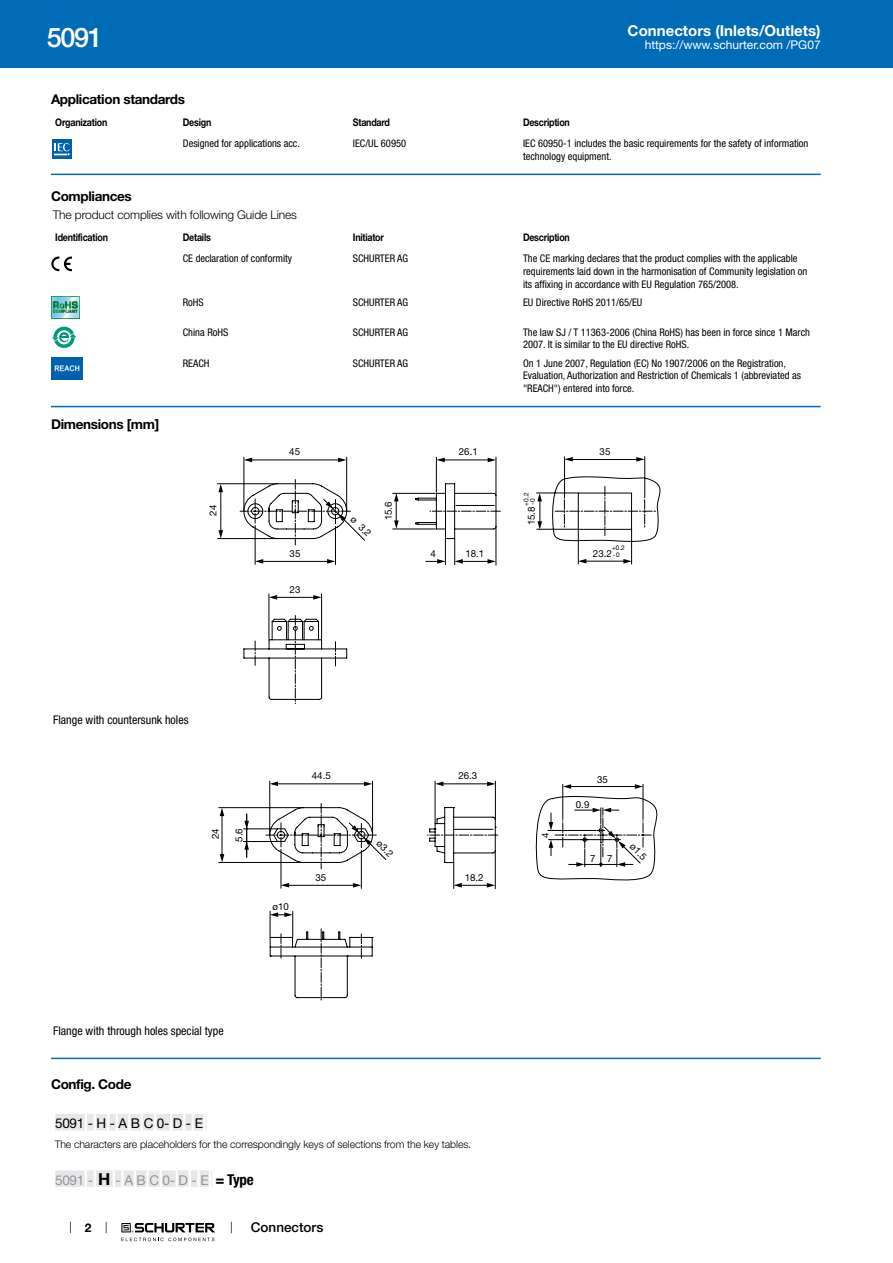
<style>
.page{position:relative;width:893px;height:1263px;background:#fff}
.page>*{position:absolute;margin:0;border:0;box-sizing:border-box;transform-origin:0 0}
.t1{font:500 27px "Helvetica Neue LT";color:#fff}
.t2{font:700 15px "Helvetica Neue LT";color:#fff}
.t3{font:700 13.5px "Helvetica Neue LT";letter-spacing:-.025em;color:#000}
.t4{font:13.5px "Helvetica Neue LT";color:#939598}
.t5{font:13.5px "Helvetica Neue LT";color:#000}
.t6{font:500 13.5px "Helvetica Neue LT";color:#000}
.t7{font:condensed 12px "Helvetica Neue LT";color:#000}
.t8{font:300 12px "Helvetica Neue LT";letter-spacing:-.01em;color:#000}
.t9{font:12px "Helvetica Neue LT";color:#fff}
.t10{font:700 12px "Helvetica Neue LT";color:#000}
.t11{font:condensed 10.5px/12.6px "Helvetica Neue LT";color:#000}
.t12{font:300 10.5px "Helvetica Neue LT";letter-spacing:-.01em;color:#000}
.t13{font:700 10.5px "Helvetica Neue LT";letter-spacing:-.025em;color:#000;scale:.85 1}
.t14{font:9.75px "Helvetica Neue LT";color:#000}
.t15{font:6.45px "Helvetica Neue LT";color:#000}
.s1{font-weight:700;font-size:19.5px;color:#fff}
.s2{font-weight:700;font-size:16.5px;color:#000}
.s3{font-family:"Helvetica Neue LT Std";font-weight:700;font-stretch:condensed;font-size:15px;color:#000}
</style>
<div class="page">
<svg style="left:70px;top:1221px;width:1px;height:12px"></svg>
<svg style="left:121px;top:1223px;width:94px;height:18px"></svg>
<div style="left:0;top:0;width:893px;height:68px;background:#006bb6"></div>
<svg style="left:52px;top:139px;width:20px;height:20px"></svg>
<div style="left:52px;top:139px;width:19px;height:19px;background:#0060a9"></div>
<svg style="left:54px;top:143px;width:16px;height:13px"></svg>
<hr style="left:51px;top:174px;width:770px;height:1px;background:#006bb6">
<svg style="left:51px;top:257px;width:21px;height:14px"></svg>
<img style="left:51px;top:297px;width:29px;height:21px">
<svg style="left:53px;top:327px;width:22px;height:21px"></svg>
<svg style="left:57px;top:330px;width:14px;height:14px"></svg>
<svg style="left:52px;top:332px;width:25px;height:9px"></svg>
<img style="left:51px;top:358px;width:32px;height:21px">
<hr style="left:51px;top:406px;width:770px;height:1px;background:#006bb6">
<svg style="left:243px;top:649px;width:105px;height:51px"></svg>
<svg style="left:217px;top:456px;width:444px;height:193px"></svg>
<svg style="left:537px;top:493px;width:5px;height:8px"></svg>
<svg style="left:537px;top:521px;width:5px;height:9px"></svg>
<svg style="left:394px;top:493px;width:5px;height:8px"></svg>
<svg style="left:394px;top:520px;width:5px;height:9px"></svg>
<svg style="left:218px;top:484px;width:5px;height:8px"></svg>
<svg style="left:219px;top:530px;width:4px;height:8px"></svg>
<svg style="left:636px;top:457px;width:9px;height:5px"></svg>
<svg style="left:564px;top:457px;width:9px;height:5px"></svg>
<svg style="left:487px;top:559px;width:9px;height:5px"></svg>
<svg style="left:437px;top:559px;width:8px;height:5px"></svg>
<svg style="left:455px;top:559px;width:8px;height:5px"></svg>
<svg style="left:327px;top:559px;width:8px;height:5px"></svg>
<svg style="left:255px;top:559px;width:8px;height:5px"></svg>
<svg style="left:313px;top:595px;width:8px;height:5px"></svg>
<svg style="left:269px;top:595px;width:8px;height:5px"></svg>
<svg style="left:623px;top:559px;width:9px;height:4px"></svg>
<svg style="left:578px;top:559px;width:8px;height:4px"></svg>
<svg style="left:488px;top:458px;width:8px;height:4px"></svg>
<svg style="left:436px;top:458px;width:9px;height:4px"></svg>
<svg style="left:338px;top:458px;width:8px;height:4px"></svg>
<svg style="left:244px;top:458px;width:8px;height:4px"></svg>
<svg style="left:240px;top:480px;width:110px;height:65px"></svg>
<svg style="left:218px;top:781px;width:439px;height:219px"></svg>
<hr style="left:51px;top:1058px;width:770px;height:1px;background:#006bb6">
<div style="left:55px;top:1114px;width:151px;height:16px;background:#e6e7e8"></div>
<div style="left:55px;top:1170px;width:157px;height:17px;background:#e6e7e8"></div>
<h1 class="t1" style="left:47px;top:21px;width:57px">5091</h1>
<h2 class="t2" style="left:628px;top:21px;width:195px">Connectors (Inlets/Outlets)</h2>
<p class="t9" style="left:645px;top:38px;width:178px">https://www.schurter.com /PG07</p>
<p class="t3" style="left:51px;top:91px;width:135px">Application standards</p>
<p class="t13" style="left:55px;top:116px;width:63px">Organization</p>
<p class="t13" style="left:183px;top:116px;width:35px">Design</p>
<p class="t13" style="left:353px;top:116px;width:45px">Standard</p>
<p class="t13" style="left:523px;top:116px;width:57px">Description</p>
<p class="t11" style="left:183px;top:137px;width:119px">Designed for applications acc.</p>
<p class="t11" style="left:353px;top:137px;width:55px">IEC/UL 60950</p>
<p class="t11" style="left:523px;top:137px;width:287px">IEC 60950-1 includes the basic requirements for the safety of information technology equipment.</p>
<p class="t3" style="left:51px;top:188px;width:82px">Compliances</p>
<p class="t8" style="left:53px;top:208px;width:246px">The product complies with following Guide Lines</p>
<p class="t13" style="left:55px;top:231px;width:64px">Identification</p>
<p class="t13" style="left:183px;top:231px;width:35px">Details</p>
<p class="t13" style="left:353px;top:231px;width:38px">Initiator</p>
<p class="t13" style="left:523px;top:231px;width:57px">Description</p>
<p class="t11" style="left:183px;top:252px;width:111px">CE declaration of conformity</p>
<p class="t11" style="left:353px;top:252px;width:57px">SCHURTER AG</p>
<p class="t11" style="left:523px;top:252px;width:286px">The CE marking declares that the product complies with the applicable requirements laid down in the harmonisation of Community legislation on its affixing in accordance with EU Regulation 765/2008.</p>
<p class="t11" style="left:183px;top:296px;width:22px">RoHS</p>
<p class="t11" style="left:353px;top:296px;width:57px">SCHURTER AG</p>
<p class="t11" style="left:523px;top:296px;width:121px">EU Directive RoHS 2011/65/EU</p>
<p class="t11" style="left:183px;top:326px;width:47px">China RoHS</p>
<p class="t11" style="left:353px;top:326px;width:57px">SCHURTER AG</p>
<p class="t11" style="left:523px;top:326px;width:289px">The law SJ / T 11363-2006 (China RoHS) has been in force since 1 March<br>2007. It is similar to the EU directive RoHS.</p>
<p class="t11" style="left:183px;top:357px;width:28px">REACH</p>
<p class="t11" style="left:353px;top:357px;width:57px">SCHURTER AG</p>
<p class="t11" style="left:523px;top:357px;width:279px">On 1 June 2007, Regulation (EC) No 1907/2006 on the Registration,<br>Evaluation, Authorization and Restriction of Chemicals 1 (abbreviated as "REACH") entered into force.</p>
<p class="t3" style="left:51px;top:416px;width:110px">Dimensions [mm]</p>
<p class="t14" style="left:207px;top:516px;width:12px;rotate:-90deg">24</p>
<p class="t14" style="left:289px;top:446px;width:12px">45</p>
<p class="t14" style="left:459px;top:446px;width:20px">26.1</p>
<p class="t14" style="left:600px;top:446px;width:12px">35</p>
<p class="t14" style="left:356px;top:513px;width:26px;rotate:45deg">ø 3.2</p>
<p class="t14" style="left:383px;top:520px;width:20px;rotate:-90deg">15.6</p>
<p class="t15" style="left:522px;top:506px;width:14px;rotate:-90deg">+0.2</p>
<p class="t15" style="left:529px;top:505px;width:8px;rotate:-90deg">- 0</p>
<p class="t14" style="left:525px;top:525px;width:20px;rotate:-90deg">15.8</p>
<p class="t14" style="left:290px;top:548px;width:12px">35</p>
<p class="t14" style="left:465px;top:548px;width:20px">18.1</p>
<p class="t14" style="left:290px;top:583px;width:12px">23</p>
<p class="t14" style="left:430px;top:548px;width:7px">4</p>
<p class="t15" style="left:612px;top:544px;width:14px">+0.2</p>
<p class="t15" style="left:613px;top:551px;width:8px">- 0</p>
<p class="t14" style="left:593px;top:548px;width:20px">23.2</p>
<p class="t7" style="left:53px;top:712px;width:137px">Flange with countersunk holes</p>
<p class="t14" style="left:209px;top:839px;width:12px;rotate:-90deg">24</p>
<p class="t14" style="left:233px;top:842px;width:15px;rotate:-90deg">5.6</p>
<p class="t14" style="left:312px;top:770px;width:20px">44.5</p>
<p class="t14" style="left:458px;top:770px;width:20px">26.3</p>
<p class="t14" style="left:273px;top:901px;width:18px">ø10</p>
<p class="t14" style="left:382px;top:837px;width:21px;rotate:45deg">ø3.2</p>
<p class="t14" style="left:315px;top:872px;width:12px">35</p>
<p class="t14" style="left:465px;top:872px;width:20px">18.2</p>
<p class="t7" style="left:53px;top:1023px;width:172px">Flange with through holes special type</p>
<p class="t3" style="left:51px;top:1076px;width:82px">Config. Code</p>
<p class="t5" style="left:55px;top:1115px;width:153px">5091<span class="s1">|</span>-<span class="s1">|</span>H<span class="s1">|</span>-<span class="s1">|</span>A<span class="s1">|</span>B<span class="s1">|</span>C<span class="s1">|</span>0-<span class="s1">|</span>D<span class="s1">|</span>-<span class="s1">|</span>E<span class="s1">|</span></p>
<p class="t12" style="left:55px;top:1138px;width:418px">The characters are placeholders for the correspondingly keys of selections from the key tables.</p>
<p class="t4" style="left:55px;top:1172px;width:200px">5091<span class="s1">|</span>-<span class="s1">|</span><span class="s2">H</span><span class="s1">|</span>-<span class="s1">|</span>A<span class="s1">|</span>B<span class="s1">|</span>C<span class="s1">|</span>0-<span class="s1">|</span>D<span class="s1">|</span>-<span class="s1">|</span>E<span class="s1">|</span> <span class="s3">= Type</span></p>
<p class="t10" style="left:85px;top:1220px;width:8px">2</p>
<p class="t6" style="left:251px;top:1219px;width:74px">Connectors</p>
<p class="t14" style="left:540px;top:838px;width:7px;rotate:-90deg">4</p>
<p class="t14" style="left:576px;top:798px;width:15px">0.9</p>
<p class="t14" style="left:597px;top:774px;width:12px">35</p>
<p class="t14" style="left:590px;top:852px;width:24px">7 7</p>
<p class="t14" style="left:636px;top:840px;width:21px;rotate:45deg">ø1.5</p>
</div>
